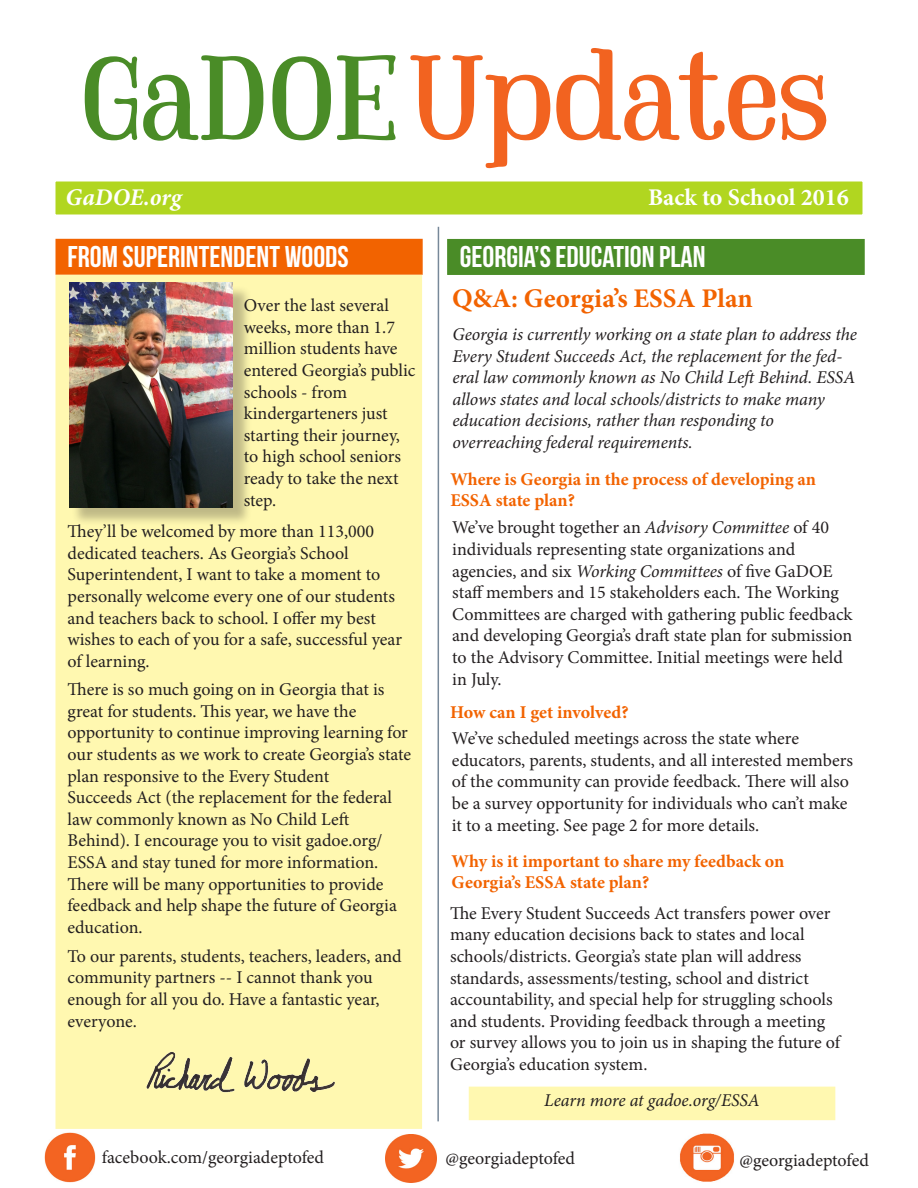
<style>
.page{position:relative;width:918px;height:1188px;background:#fff}
.page>*{position:absolute;margin:0;border:0;box-sizing:border-box;transform-origin:0 0}
.t1{font:120px "Mount PERSONALUSEONLY";color:#f26320}
.t2{font:30px "Bebas Neue";color:#fff}
.t3{font:700 27px "Minion Pro";color:#f26300}
.t4{font:700 24px "Minion Pro";color:#fff}
.t5{font:italic 700 24px "Minion Pro";color:#fff}
.t6{font:18px/21.6px "Minion Pro";letter-spacing:-.005em;color:#231f20}
.t7{font:italic 18px/21.6px "Minion Pro";letter-spacing:-.005em;color:#231f20}
.t8{font:700 18px/21.6px "Minion Pro";color:#f26300}
.s1{color:#4a8c27}
.s2{font-style:italic}
</style>
<div class="page">
<div style="left:54px;top:180px;width:810px;height:36px;background:#b1d620;border:2px solid #fff"></div>
<hr style="left:437px;top:227px;width:2px;height:894px;background:#789">
<div style="left:56px;top:239px;width:367px;height:36px;background:#f26300;border:2px solid #f26300"></div>
<div style="left:56px;top:276px;width:365px;height:852px;background:#fff8b0"></div>
<div style="left:71px;top:285px;width:181px;height:241px;background:#231f20;opacity:.29"></div>
<img style="left:69px;top:283px;width:164px;height:224px">
<div style="left:56px;top:275px;width:366px;height:854px;border:2px solid #fff8b0"></div>
<div style="left:447px;top:239px;width:418px;height:36px;background:#4a8c27"></div>
<img style="left:44px;top:1133px;width:51px;height:49px">
<img style="left:385px;top:1135px;width:51px;height:48px">
<img style="left:680px;top:1133px;width:54px;height:49px">
<div style="left:469px;top:1087px;width:366px;height:33px;background:#fff8b0"></div>
<img style="left:146px;top:1052px;width:189px;height:41px">
<p class="t1" style="left:85px;top:26px;width:750px"><span class="s1">GaDOE</span>Updates</p>
<p class="t5" style="left:65px;top:180px;width:118px">GaDOE.org</p>
<p class="t4" style="left:648px;top:180px;width:202px">Back to School 2016</p>
<p class="t2" style="left:68px;top:240px;width:283px">FROM SUPERINTENDENT WOODS</p>
<p class="t2" style="left:460px;top:240px;width:247px">GEORGIA’S EDUCATION PLAN</p>
<p class="t6" style="left:244px;top:295px;width:173px">Over the last several weeks, more than 1.7 million students have entered Georgia’s public schools - from</p>
<p class="t6" style="left:244px;top:403px;width:159px">kindergarteners just starting their journey, to high school seniors ready to take the next step.</p>
<p class="t6" style="left:68px;top:521px;width:308px">They’ll be welcomed by more than 113,000</p>
<p class="t6" style="left:68px;top:542px;width:283px">dedicated teachers. As Georgia’s School</p>
<p class="t6" style="left:68px;top:564px;width:336px">Superintendent, I want to take a moment to personally welcome every one of our students and teachers back to school. I offer my best wishes to each of you for a safe, successful year of learning.</p>
<p class="t6" style="left:68px;top:679px;width:318px">There is so much going on in Georgia that is great for students. This year, we have the</p>
<p class="t6" style="left:68px;top:722px;width:345px">opportunity to continue improving learning for our students as we work to create Georgia’s state plan responsive to the Every Student</p>
<p class="t6" style="left:68px;top:787px;width:326px">Succeeds Act (the replacement for the federal law commonly known as No Child Left</p>
<p class="t6" style="left:68px;top:830px;width:331px">Behind). I encourage you to visit gadoe.org/ ESSA and stay tuned for more information.<br>There will be many opportunities to provide feedback and help shape the future of Georgia education.</p>
<p class="t6" style="left:68px;top:945px;width:336px">To our parents, students, teachers, leaders, and community partners -- I cannot thank you enough for all you do. Have a fantastic year, everyone.</p>
<p class="t3" style="left:452px;top:279px;width:302px">Q&amp;A: Georgia’s ESSA Plan</p>
<p class="t7" style="left:452px;top:323px;width:406px">Georgia is currently working on a state plan to address the Every Student Succeeds Act, the replacement for the fed&shy;eral law commonly known as No Child Left Behind. ESSA allows states and local schools/districts to make many education decisions, rather than responding to</p>
<p class="t7" style="left:452px;top:431px;width:242px">overreaching federal requirements.</p>
<p class="t8" style="left:450px;top:468px;width:367px">Where is Georgia in the process of developing an<br>ESSA state plan?</p>
<p class="t6" style="left:452px;top:517px;width:378px">We’ve brought together an <span class="s2">Advisory Committee</span> of 40 individuals representing state organizations and</p>
<p class="t6" style="left:452px;top:560px;width:402px">agencies, and six <span class="s2">Working Committees</span> of five GaDOE staff members and 15 stakeholders each. The Working Committees are charged with gathering public feedback and developing Georgia’s draft state plan for submission to the Advisory Committee. Initial meetings were held in July.</p>
<p class="t8" style="left:450px;top:701px;width:180px">How can I get involved?</p>
<p class="t6" style="left:452px;top:728px;width:349px">We’ve scheduled meetings across the state where</p>
<p class="t6" style="left:452px;top:749px;width:403px">educators, parents, students, and all interested members of the community can provide feedback. There will also be a survey opportunity for individuals who can’t make it to a meeting. See page 2 for more details.</p>
<p class="t8" style="left:452px;top:850px;width:334px">Why is it important to share my feedback on</p>
<p class="t8" style="left:452px;top:871px;width:199px">Georgia’s ESSA state plan?</p>
<p class="t6" style="left:450px;top:902px;width:382px">The Every Student Succeeds Act transfers power over many education decisions back to states and local schools/districts. Georgia’s state plan will address</p>
<p class="t6" style="left:450px;top:967px;width:360px">standards, assessments/testing, school and district</p>
<p class="t6" style="left:450px;top:989px;width:392px">accountability, and special help for struggling schools and students. Providing feedback through a meeting or survey allows you to join us in shaping the future of Georgia’s education system.</p>
<p class="t7" style="left:544px;top:1089px;width:217px">Learn more at gadoe.org/ESSA</p>
<p class="t6" style="left:102px;top:1147px;width:224px">facebook.com/georgiadeptofed</p>
<p class="t6" style="left:446px;top:1147px;width:131px">@georgiadeptofed</p>
<p class="t6" style="left:740px;top:1149px;width:131px">@georgiadeptofed</p>
</div>
